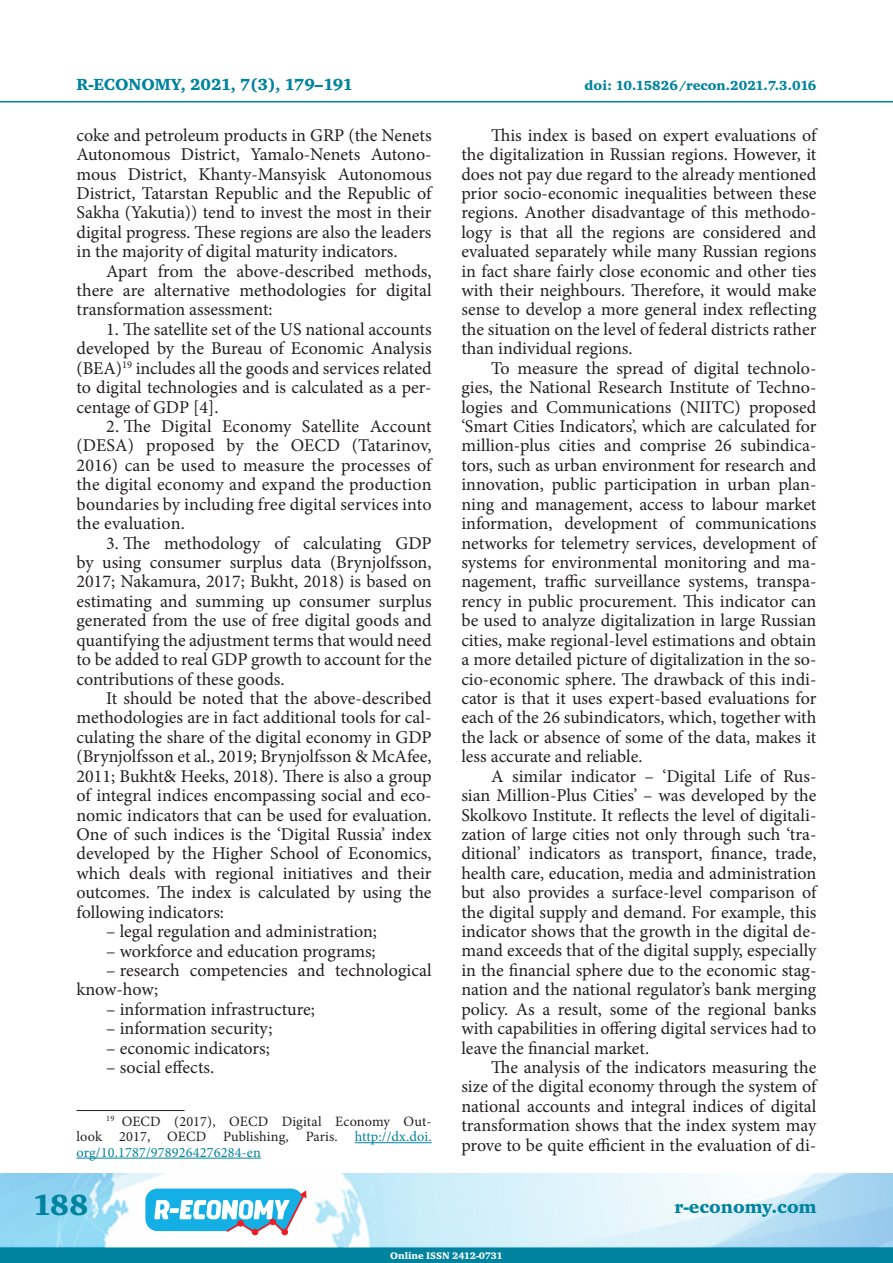
<style>
.page{position:relative;width:893px;height:1263px;background:#fff}
.page>*{position:absolute;margin:0;border:0;box-sizing:border-box;transform-origin:0 0}
.t1{font:30px "Charter Black C";color:#00839e}
.t2{font:18px/19.4px "Minion Pro";color:#231f20;text-align:justify}
.t3{font:18px "Charter Black C";color:#00839e}
.t4{font:16.5px "Charter Black C";color:#00839e}
.t5{font:14.25px/15.5px "Minion Pro";letter-spacing:.01em;color:#231f20;text-align:justify}
.t6{font:13.5px "Charter Black C";color:#00839e}
.t7{font:9.75px "Charter Black C";color:#fff}
.s1{color:#00839e}
</style>
<div class="page">
<div style="left:0;top:1247px;width:893px;height:16px;background:#00839e;border:2px solid #00839e"></div>
<img style="left:0;top:1174px;width:893px;height:73px">
<hr style="left:0;top:101px;width:893px;height:1px;background:#00839e">
<svg style="left:145px;top:1188px;width:162px;height:48px"></svg>
<hr style="left:77px;top:1110px;width:108px;height:1px;background:#231f20">
<hr style="left:355px;top:1142px;width:77px;height:1px;background:#00839e">
<hr style="left:77px;top:1158px;width:184px;height:1px;background:#00839e">
<p class="t4" style="left:77px;top:76px;width:278px">R-ECONOMY, 2021, 7(3), 179–191</p>
<p class="t6" style="left:585px;top:78px;width:233px">doi: 10.15826/recon.2021.7.3.016</p>
<p class="t2" style="left:77px;top:125px;width:357px">coke and petroleum products in GRP (the Nenets Autonomous District, Yamalo-Nenets Autono&shy;mous District, Khanty-Mansyisk Autonomous District, Tatarstan Republic and the Republic of Sakha (Yakutia)) tend to invest the most in their digital progress. These regions are also the leaders in the majority of digital maturity indicators.</p>
<p class="t2" style="left:77px;top:261px;width:357px;text-indent:30px">Apart from the above-described methods, there are alternative methodologies for digital transformation assessment:</p>
<p class="t2" style="left:77px;top:319px;width:357px;text-indent:30px">1. The satellite set of the US national accounts developed by the Bureau of Economic Analysis (BEA)<sup>19</sup> includes all the goods and services related to digital technologies and is calculated as a per&shy;centage of GDP [4].</p>
<p class="t2" style="left:77px;top:417px;width:357px;text-indent:30px">2. The Digital Economy Satellite Account (DESA) proposed by the OECD (Tatarinov, 2016) can be used to measure the processes of the digital economy and expand the production boundaries by including free digital services into the evaluation.</p>
<p class="t2" style="left:77px;top:533px;width:357px;text-indent:30px">3. The methodology of calculating GDP by using consumer surplus data (Brynjolfsson, 2017; Nakamura, 2017; Bukht, 2018) is based on estimating and summing up consumer surplus generated from the use of free digital goods and quantifying the adjustment terms that would need to be added to real GDP growth to account for the contributions of these goods.</p>
<p class="t2" style="left:77px;top:689px;width:357px;text-indent:30px">It should be noted that the above-described methodologies are in fact additional tools for cal&shy;culating the share of the digital economy in GDP (Brynjolfsson et al., 2019; Brynjolfsson &amp; McAfee, 2011; Bukht&amp; Heeks, 2018). There is also a group of integral indices encompassing social and eco&shy;nomic indicators that can be used for evaluation.<br>One of such indices is the ‘Digital Russia’ index developed by the Higher School of Economics, which deals with regional initiatives and their outcomes. The index is calculated by using the following indicators:</p>
<p class="t2" style="left:106px;top:922px;width:272px">– legal regulation and administration;</p>
<p class="t2" style="left:106px;top:941px;width:271px">– workforce and education programs;</p>
<p class="t2" style="left:77px;top:960px;width:357px;text-indent:30px">– research competencies and technological know-how;</p>
<p class="t2" style="left:106px;top:999px;width:210px">– information infrastructure;</p>
<p class="t2" style="left:106px;top:1019px;width:168px">– information security;</p>
<p class="t2" style="left:106px;top:1038px;width:165px">– economic indicators;</p>
<p class="t2" style="left:106px;top:1058px;width:109px">– social effects.</p>
<p class="t5" style="left:77px;top:1114px;width:357px;text-indent:30px"><sup>19</sup> OECD (2017), OECD Digital Economy Out&shy;look 2017, OECD Publishing, Paris. <span class="s1">http://dx.doi. org/10.1787/9789264276284-en</span></p>
<p class="t2" style="left:461px;top:125px;width:357px;text-indent:30px">This index is based on expert evaluations of the digitalization in Russian regions. However, it does not pay due regard to the already mentioned prior socio-economic inequalities between these regions. Another disadvantage of this methodo&shy;logy is that all the regions are considered and evaluated separately while many Russian regions in fact share fairly close economic and other ties with their neighbours. Therefore, it would make sense to develop a more general index reflecting the situation on the level of federal districts rather than individual regions.</p>
<p class="t2" style="left:461px;top:358px;width:357px;text-indent:30px">To measure the spread of digital technolo&shy;gies, the National Research Institute of Techno&shy;logies and Communications (NIITC) proposed ‘Smart Cities Indicators’, which are calculated for million-plus cities and comprise 26 subindica&shy;tors, such as urban environment for research and innovation, public participation in urban plan&shy;ning and management, access to labour market information, development of communications networks for telemetry services, development of systems for environmental monitoring and ma&shy;nagement, traffic surveillance systems, transpa&shy;rency in public procurement. This indicator can be used to analyze digitalization in large Russian cities, make regional-level estimations and obtain a more detailed picture of digitalization in the so&shy;cio-economic sphere. The drawback of this indi&shy;cator is that it uses expert-based evaluations for each of the 26 subindicators, which, together with the lack or absence of some of the data, makes it less accurate and reliable.</p>
<p class="t2" style="left:461px;top:766px;width:357px;text-indent:30px">A similar indicator – ‘Digital Life of Rus&shy;sian Million-Plus Cities’ – was developed by the Skolkovo Institute. It reflects the level of digitali&shy;zation of large cities not only through such ‘tra&shy;ditional’ indicators as transport, finance, trade, health care, education, media and administration but also provides a surface-level comparison of the digital supply and demand. For example, this indicator shows that the growth in the digital de&shy;mand exceeds that of the digital supply, especially in the financial sphere due to the economic stag&shy;nation and the national regulator’s bank merging policy. As a result, some of the regional banks with capabilities in offering digital services had to leave the financial market.</p>
<p class="t2" style="left:461px;top:1058px;width:357px;text-indent:30px">The analysis of the indicators measuring the size of the digital economy through the system of national accounts and integral indices of digital transformation shows that the index system may prove to be quite efficient in the evaluation of di-</p>
<h1 class="t1" style="left:32px;top:1188px;width:58px">188</h1>
<p class="t3" style="left:675px;top:1196px;width:143px">r-economy.com</p>
<p class="t7" style="left:390px;top:1250px;width:114px">Online ISSN 2412-0731</p>
</div>
